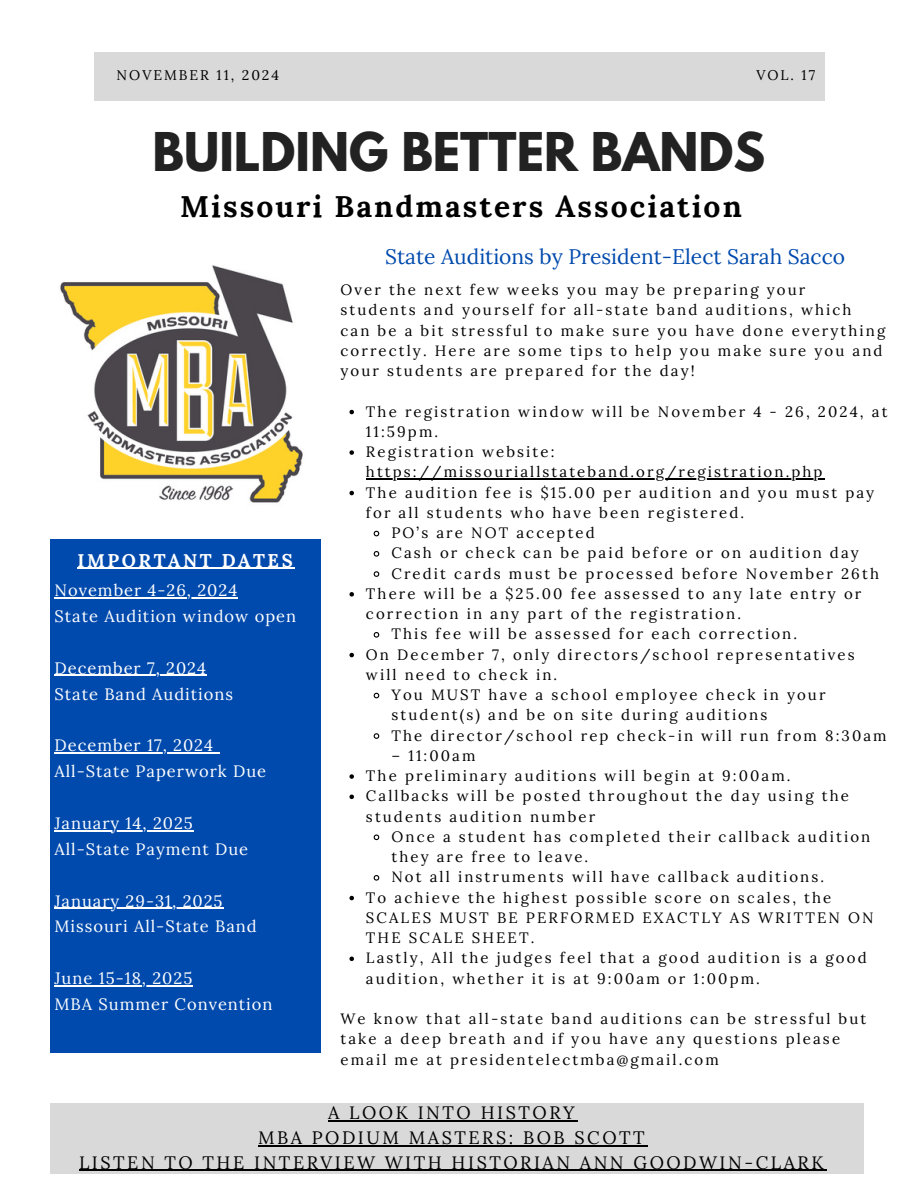
<style>
.page{position:relative;width:918px;height:1188px;background:#fff}
.page>*{position:absolute;margin:0;border:0;box-sizing:border-box;transform-origin:0 0}
.t1{font:700 47.25px "League Spartan";color:#222}
.t2{font:700 30px "Lora";letter-spacing:.07em;color:#000}
.t3{font:21px "Lora";color:#004aad}
.t4{font:700 18.45px "Lora";letter-spacing:.14em;color:#fff}
.t5{font:18px/24.8px "Lora";letter-spacing:.14em;color:#000;text-align:center}
.t6{font:16.5px "Lora";letter-spacing:.06em;color:#fff}
.t7{font:15px/20.2px "Lora";letter-spacing:.14em;color:#000}
.t8{font:13.95px "Lora";letter-spacing:.14em;color:#000}
</style>
<div class="page">
<div style="left:95px;top:53px;width:730px;height:47px;background:#d9d9d9"></div>
<div style="left:50px;top:539px;width:270px;height:513px;background:#004aad"></div>
<img style="left:60px;top:265px;width:243px;height:238px">
<div style="left:50px;top:1103px;width:813px;height:71px;background:#d9d9d9"></div>
<hr style="left:55px;top:597px;width:183px;height:1px;background:#fff">
<hr style="left:55px;top:675px;width:152px;height:1px;background:#fff">
<hr style="left:55px;top:752px;width:159px;height:2px;background:#fff">
<hr style="left:55px;top:830px;width:139px;height:1px;background:#fff">
<hr style="left:55px;top:908px;width:169px;height:1px;background:#fff">
<hr style="left:55px;top:985px;width:138px;height:1px;background:#fff">
<hr style="left:77px;top:568px;width:218px;height:1px;background:#fff">
<svg style="left:349px;top:410px;width:5px;height:4px"></svg>
<svg style="left:349px;top:450px;width:5px;height:5px"></svg>
<hr style="left:366px;top:478px;width:459px;height:2px;background:#000">
<svg style="left:349px;top:491px;width:5px;height:4px"></svg>
<svg style="left:373px;top:530px;width:7px;height:7px"></svg>
<svg style="left:373px;top:551px;width:7px;height:6px"></svg>
<svg style="left:373px;top:571px;width:7px;height:6px"></svg>
<svg style="left:349px;top:592px;width:5px;height:5px"></svg>
<svg style="left:373px;top:632px;width:7px;height:6px"></svg>
<svg style="left:349px;top:653px;width:5px;height:4px"></svg>
<svg style="left:373px;top:692px;width:7px;height:7px"></svg>
<svg style="left:373px;top:733px;width:7px;height:6px"></svg>
<svg style="left:349px;top:774px;width:5px;height:5px"></svg>
<svg style="left:349px;top:795px;width:5px;height:4px"></svg>
<svg style="left:373px;top:834px;width:7px;height:7px"></svg>
<svg style="left:373px;top:875px;width:7px;height:6px"></svg>
<svg style="left:349px;top:896px;width:5px;height:4px"></svg>
<svg style="left:349px;top:957px;width:5px;height:4px"></svg>
<hr style="left:328px;top:1120px;width:249px;height:1px;background:#000">
<hr style="left:258px;top:1145px;width:389px;height:1px;background:#000">
<hr style="left:79px;top:1170px;width:747px;height:1px;background:#000">
<p class="t8" style="left:117px;top:66px;width:164px">NOVEMBER 11, 2024</p>
<p class="t8" style="left:756px;top:66px;width:60px">VOL. 17</p>
<p class="t1" style="left:153px;top:129px;width:614px">BUILDING BETTER BANDS</p>
<p class="t2" style="left:180px;top:187px;width:563px">Missouri Bandmasters Association</p>
<p class="t3" style="left:385px;top:243px;width:461px">State Auditions by President-Elect Sarah Sacco</p>
<p class="t7" style="left:340px;top:279px;width:546px">Over the next few weeks you may be preparing your<br>students and yourself for all-state band auditions, which<br>can be a bit stressful to make sure you have done everything correctly. Here are some tips to help you make sure you and your students are prepared for the day!</p>
<p class="t7" style="left:366px;top:401px;width:523px">The registration window will be November 4 - 26, 2024, at<br>11:59pm.</p>
<p class="t7" style="left:366px;top:441px;width:190px">Registration website:</p>
<p class="t7" style="left:366px;top:462px;width:510px">https://missouriallstateband.org/registration.php<br>The audition fee is $15.00 per audition and you must pay</p>
<p class="t7" style="left:391px;top:502px;width:354px;text-indent:-26px">for all students who have been registered.<br>PO’s are NOT accepted</p>
<p class="t7" style="left:391px;top:543px;width:469px">Cash or check can be paid before or on audition day</p>
<p class="t7" style="left:391px;top:563px;width:489px">Credit cards must be processed before November 26th</p>
<p class="t7" style="left:366px;top:583px;width:497px">There will be a $25.00 fee assessed to any late entry or correction in any part of the registration.</p>
<p class="t7" style="left:391px;top:624px;width:407px">This fee will be assessed for each correction.</p>
<h4 class="t7" style="left:366px;top:644px;width:490px">On December 7, only directors/school representatives will need to check in.</h4>
<p class="t7" style="left:391px;top:684px;width:436px">You MUST have a school employee check in your student(s) and be on site during auditions</p>
<p class="t7" style="left:391px;top:725px;width:497px">The director/school rep check-in will run from 8:30am</p>
<p class="t7" style="left:391px;top:745px;width:86px">– 11:00am</p>
<p class="t7" style="left:366px;top:765px;width:426px">The preliminary auditions will begin at 9:00am.</p>
<p class="t7" style="left:366px;top:786px;width:485px">Callbacks will be posted throughout the day using the students audition number</p>
<p class="t7" style="left:391px;top:826px;width:480px">Once a student has completed their callback audition they are free to leave.</p>
<p class="t7" style="left:391px;top:867px;width:434px">Not all instruments will have callback auditions.</p>
<p class="t7" style="left:366px;top:887px;width:509px">To achieve the highest possible score on scales, the<br>SCALES MUST BE PERFORMED EXACTLY AS WRITTEN ON<br>THE SCALE SHEET.</p>
<p class="t7" style="left:366px;top:948px;width:502px">Lastly, All the judges feel that a good audition is a good audition, whether it is at 9:00am or 1:00pm.</p>
<p class="t7" style="left:340px;top:1008px;width:527px">We know that all-state band auditions can be stressful but take a deep breath and if you have any questions please email me at presidentelectmba@gmail.com</p>
<p class="t5" style="left:79px;top:1100px;width:746px">A LOOK INTO HISTORY<br>MBA PODIUM MASTERS: BOB SCOTT<br>LISTEN TO THE INTERVIEW WITH HISTORIAN ANN GOODWIN-CLARK</p>
<p class="t4" style="left:77px;top:548px;width:217px">IMPORTANT DATES</p>
<p class="t6" style="left:55px;top:580px;width:184px">November 4-26, 2024</p>
<h6 class="t6" style="left:55px;top:605px;width:243px">State Audition window open</h6>
<h6 class="t6" style="left:55px;top:657px;width:153px">December 7, 2024</h6>
<h1 class="t6" style="left:55px;top:683px;width:180px">State Band Auditions</h1>
<h2 class="t6" style="left:55px;top:735px;width:160px">December 17, 2024</h2>
<h3 class="t6" style="left:55px;top:761px;width:213px">All-State Paperwork Due</h3>
<p class="t6" style="left:55px;top:812px;width:140px">January 14, 2025</p>
<p class="t6" style="left:55px;top:838px;width:195px">All-State Payment Due</p>
<p class="t6" style="left:55px;top:890px;width:170px">January 29-31, 2025</p>
<p class="t6" style="left:55px;top:916px;width:204px">Missouri All-State Band</p>
<p class="t6" style="left:55px;top:968px;width:139px">June 15-18, 2025</p>
<p class="t6" style="left:55px;top:994px;width:220px">MBA Summer Convention</p>
</div>
